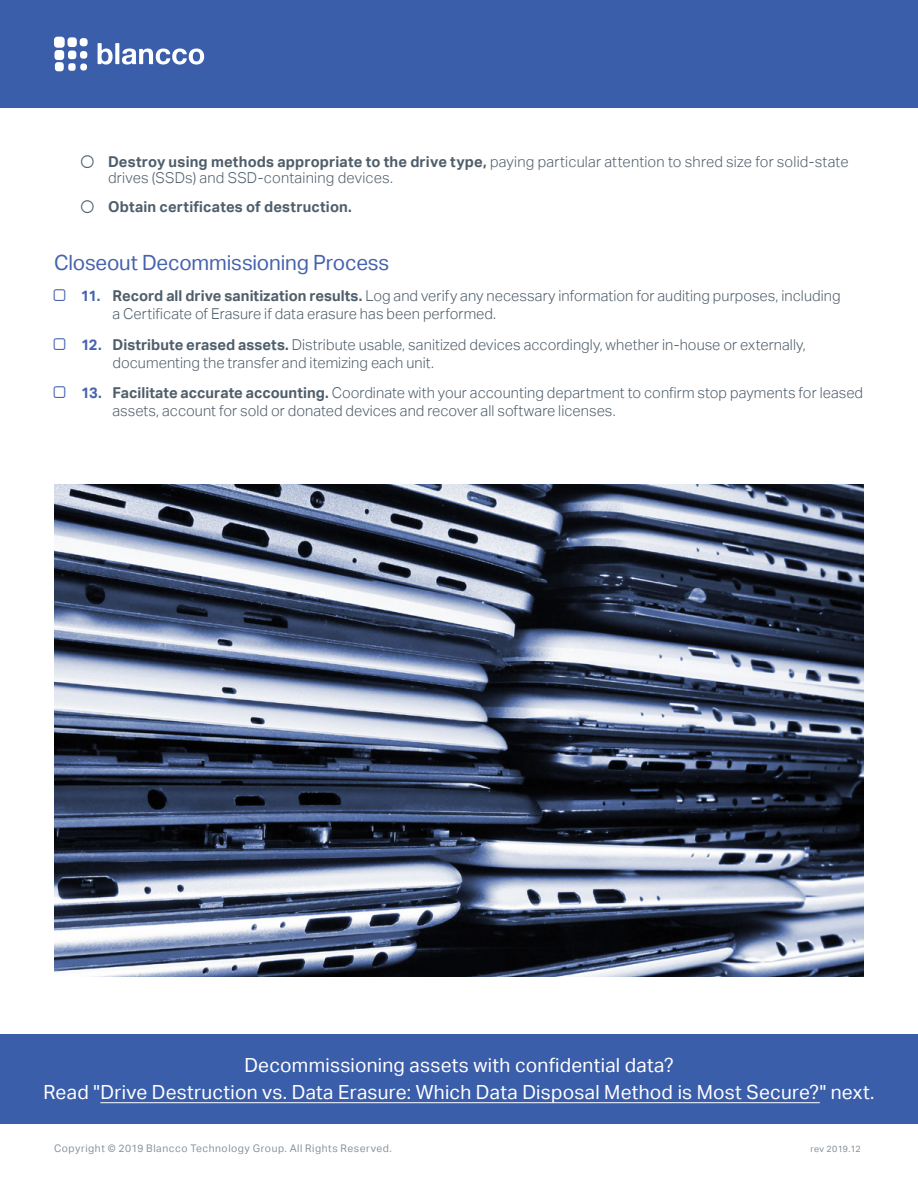
<style>
.page{position:relative;width:918px;height:1188px;background:#fff}
.page>*{position:absolute;margin:0;border:0;box-sizing:border-box;transform-origin:0 0}
.t1{font:21px "Aktiv Grotesk";letter-spacing:-.01em;color:#4563ae}
.t2{font:19.5px/27px "Aktiv Grotesk";letter-spacing:.015em;color:#fff;text-align:center}
.t3{font:300 15px/18px "Aktiv Grotesk";letter-spacing:.005em;color:#4f5e6b}
.t4{font:700 15px "Aktiv Grotesk";letter-spacing:.015em;color:#4f5e6b}
.t5{font:10.5px "Aktiv Grotesk";letter-spacing:.05em;color:#88939d}
.t6{font:9px "Aktiv Grotesk";letter-spacing:.035em;color:#838e98}
.s1{font-weight:700}
.s2{font-weight:700;color:#4563ae}
</style>
<div class="page">
<div style="left:0;top:0;width:918px;height:108px;background:#3b5eab"></div>
<div style="left:68px;top:63px;width:8px;height:8px;background:#fff;border-radius:3px"></div>
<div style="left:80px;top:63px;width:7px;height:8px;background:#fff;border-radius:3px"></div>
<div style="left:80px;top:51px;width:7px;height:8px;background:#fff;border-radius:3px"></div>
<div style="left:55px;top:50px;width:9px;height:10px;background:#fff;border-radius:3px"></div>
<div style="left:54px;top:37px;width:11px;height:11px;background:#fff;border-radius:3px"></div>
<div style="left:68px;top:37px;width:9px;height:10px;background:#fff;border-radius:3px"></div>
<div style="left:55px;top:62px;width:9px;height:9px;background:#fff;border-radius:3px"></div>
<div style="left:68px;top:51px;width:8px;height:8px;background:#fff;border-radius:3px"></div>
<div style="left:80px;top:38px;width:8px;height:8px;background:#fff;border-radius:3px"></div>
<svg style="left:98px;top:43px;width:15px;height:22px"></svg>
<svg style="left:115px;top:43px;width:4px;height:21px"></svg>
<svg style="left:122px;top:49px;width:82px;height:16px"></svg>
<div style="left:0;top:1034px;width:918px;height:90px;background:#3b5eab"></div>
<hr style="left:100px;top:1102px;width:720px;height:1px;background:#fff">
<img style="left:54px;top:484px;width:810px;height:492px">
<p class="t3" style="left:108px;top:153px;width:742px;line-height:16.5px"><span class="s1">Destroy using methods appropriate to the drive type,</span> paying particular attention to shred size for solid-state drives (SSDs) and SSD-containing devices.</p>
<p class="t4" style="left:108px;top:199px;width:245px">Obtain certificates of destruction.</p>
<h1 class="t1" style="left:54px;top:250px;width:337px">Closeout Decommissioning Process</h1>
<p class="t3" style="left:113px;top:287px;width:730px;text-indent:-32px"><span class="s2">11.</span> <span class="s1">Record all drive sanitization results.</span> Log and verify any necessary information for auditing purposes, including a Certificate of Erasure if data erasure has been performed.</p>
<p class="t3" style="left:113px;top:335px;width:695px;text-indent:-32px"><span class="s2">12.</span> <span class="s1">Distribute erased assets.</span> Distribute usable, sanitized devices accordingly, whether in-house or externally, documenting the transfer and itemizing each unit.</p>
<p class="t3" style="left:113px;top:384px;width:752px;text-indent:-32px"><span class="s2">13.</span> <span class="s1">Facilitate accurate accounting.</span> Coordinate with your accounting department to confirm stop payments for leased assets, account for sold or donated devices and recover all software licenses.</p>
<h2 class="t2" style="left:44px;top:1052px;width:832px">Decommissioning assets with confidential data?<br>Read "Drive Destruction vs. Data Erasure: Which Data Disposal Method is Most Secure?" next.</h2>
<p class="t5" style="left:54px;top:1142px;width:339px">Copyright © 2019 Blancco Technology Group. All Rights Reserved.</p>
<p class="t6" style="left:811px;top:1144px;width:52px">rev 2019.12</p>
</div>
